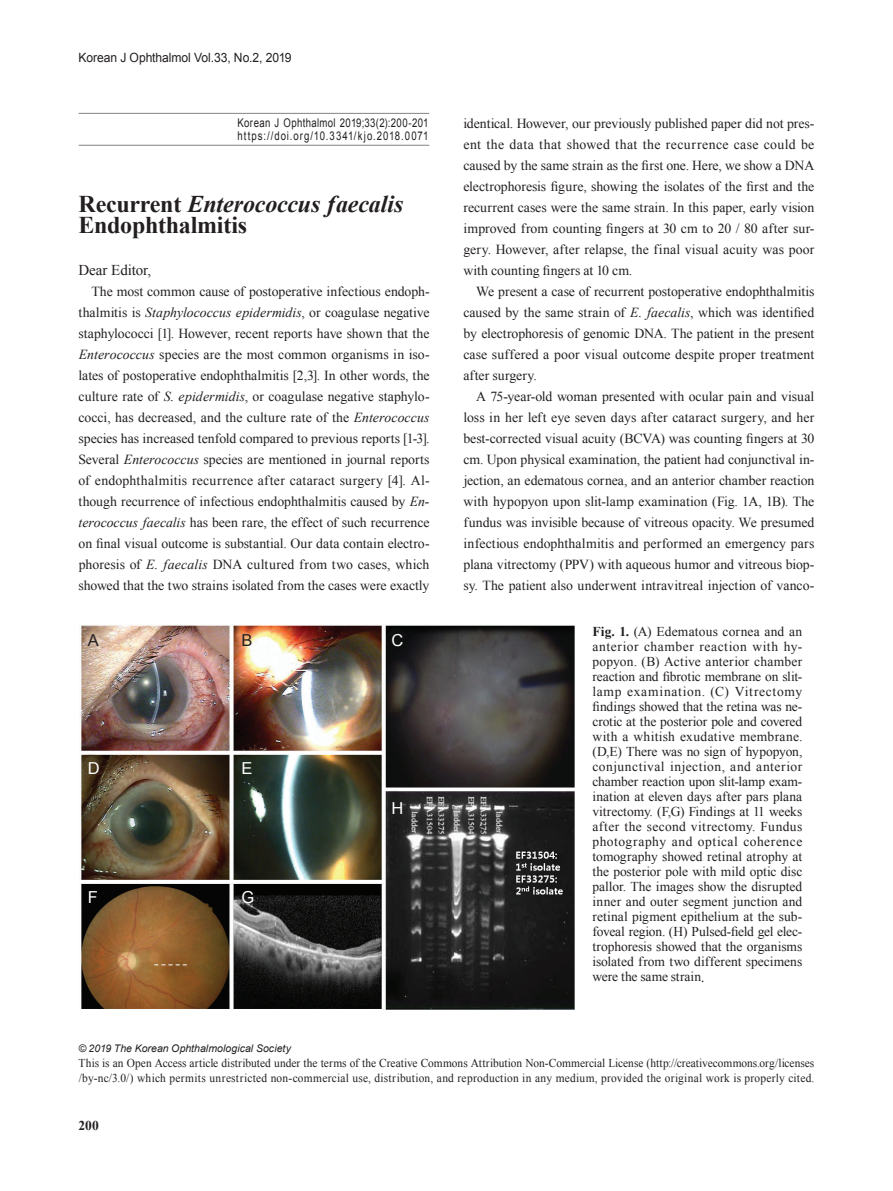
<style>
.page{position:relative;width:893px;height:1191px;background:#fff}
.page>*{position:absolute;margin:0;border:0;box-sizing:border-box;transform-origin:0 0}
.t1{font:700 24px/21px "Times New Roman";letter-spacing:-.01em;color:#231f20}
.t2{font:16.5px "Arial";color:#fff}
.t3{font:16.5px "Arial";color:#231f20}
.t4{font:15px "Times New Roman";letter-spacing:-.005em;color:#231f20}
.t5{font:13.8px/21px "Times New Roman";letter-spacing:.005em;color:#231f20;text-align:justify}
.t6{font:13.5px/15px "Times New Roman";color:#231f20;text-align:justify}
.t7{font:700 13.5px "Times New Roman";color:#231f20}
.t8{font:12.75px "Arial";letter-spacing:-.005em;color:#231f20;scale:.95 1}
.t9{font:12px/14.2px "Times New Roman";letter-spacing:.015em;color:#231f20;scale:.95 1}
.t10{font:12px/13.5px "Arial";letter-spacing:.045em;color:#231f20;scale:.8 1}
.t11{font:italic 10.5px "Arial";letter-spacing:.005em;color:#231f20}
.s1{font-style:italic}
.s2{font-weight:700}
.s3{font-family:"Adobe Myungjo Std";font-weight:500}
</style>
<div class="page">
<hr style="left:79px;top:145px;width:350px;height:1px;background:#808285">
<hr style="left:79px;top:113px;width:350px;height:1px;background:#808285">
<img style="left:81px;top:625px;width:494px;height:384px">
<p class="t8" style="left:79px;top:49px;width:226px">Korean J Ophthalmol Vol.33, No.2, 2019</p>
<p class="t10" style="left:238px;top:116px;width:240px">Korean J Ophthalmol 2019;33(2):200-201 https://doi.org/10.3341/kjo.2018.0071</p>
<h1 class="t1" style="left:79px;top:192px;width:327px">Recurrent <span class="s1">Enterococcus faecalis<br></span>Endophthalmitis</h1>
<p class="t4" style="left:79px;top:259px;width:74px">Dear Editor,</p>
<p class="t5" style="left:78px;top:280px;width:353px;text-indent:13px">The most common cause of postoperative infectious endoph&shy;thalmitis is <span class="s1">Staphylococcus epidermidis</span>, or coagulase negative staphylococci [1]. However, recent reports have shown that the <span class="s1">Enterococcus</span> species are the most common organisms in iso&shy;lates of postoperative endophthalmitis [2,3]. In other words, the culture rate of <span class="s1">S. epidermidis</span>, or coagulase negative staphylo&shy;cocci, has decreased, and the culture rate of the <span class="s1">Enterococcus </span>species has increased tenfold compared to previous reports [1-3].<br>Several <span class="s1">Enterococcus</span> species are mentioned in journal reports of endophthalmitis recurrence after cataract surgery [4]. Al&shy;though recurrence of infectious endophthalmitis caused by <span class="s1">En&shy;terococcus faecalis</span> has been rare, the effect of such recurrence on final visual outcome is substantial. Our data contain electro&shy;phoresis of <span class="s1">E. faecalis</span> DNA cultured from two cases, which showed that the two strains isolated from the cases were exactly</p>
<p class="t3" style="left:88px;top:629px;width:13px">a</p>
<p class="t3" style="left:241px;top:629px;width:13px">b</p>
<p class="t2" style="left:391px;top:629px;width:13px">c</p>
<p class="t2" style="left:88px;top:757px;width:13px">d</p>
<p class="t2" style="left:241px;top:757px;width:13px">e</p>
<p class="t2" style="left:88px;top:886px;width:12px">f</p>
<p class="t2" style="left:241px;top:886px;width:14px">g</p>
<p class="t2" style="left:391px;top:797px;width:13px">h</p>
<p class="t5" style="left:463px;top:112px;width:352px">identical. However, our previously published paper did not pres&shy;ent the data that showed that the recurrence case could be caused by the same strain as the first one. Here, we show a DNA electrophoresis figure, showing the isolates of the first and the recurrent cases were the same strain. In this paper, early vision improved from counting fingers at 30 cm to 20 / 80 after sur&shy;gery. However, after relapse, the final visual acuity was poor with counting fingers at 10 cm.</p>
<p class="t5" style="left:463px;top:280px;width:352px;text-indent:13px">We present a case of recurrent postoperative endophthalmitis caused by the same strain of <span class="s1">E. faecalis</span>, which was identified by electrophoresis of genomic DNA. The patient in the present case suffered a poor visual outcome despite proper treatment after surgery.</p>
<p class="t5" style="left:463px;top:385px;width:353px;text-indent:13px">A 75-year-old woman presented with ocular pain and visual loss in her left eye seven days after cataract surgery, and her best-corrected visual acuity (BCVA) was counting fingers at 30 cm. Upon physical examination, the patient had conjunctival in&shy;jection, an edematous cornea, and an anterior chamber reaction with hypopyon upon slit-lamp examination (Fig. 1A, 1B). The fundus was invisible because of vitreous opacity. We presumed infectious endophthalmitis and performed an emergency pars plana vitrectomy (PPV) with aqueous humor and vitreous biop&shy;sy. The patient also underwent intravitreal injection of vanco-</p>
<p class="t6" style="left:592px;top:624px;width:212px"><span class="s2">Fig. 1.</span> (A) Edematous cornea and an anterior chamber reaction with hy&shy;popyon. (B) Active anterior chamber reaction and fibrotic membrane on slit&shy;lamp examination. (C) Vitrectomy findings showed that the retina was ne&shy;crotic at the posterior pole and covered with a whitish exudative membrane. (D,E) There was no sign of hypopyon, conjunctival injection, and anterior chamber reaction upon slit-lamp exam&shy;ination at eleven days after pars plana vitrectomy. (F,G) Findings at 11 weeks after the second vitrectomy. Fundus photography and optical coherence tomography showed retinal atrophy at the posterior pole with mild optic disc pallor. The images show the disrupted inner and outer segment junction and retinal pigment epithelium at the sub&shy;foveal region. (H) Pulsed-field gel elec&shy;trophoresis showed that the organisms isolated from two different specimens were the same strain<span class="s3">.</span></p>
<p class="t11" style="left:79px;top:1041px;width:214px">© 2019 The Korean Ophthalmological Society</p>
<p class="t9" style="left:79px;top:1056px;width:776px">This is an Open Access article distributed under the terms of the Creative Commons Attribution Non-Commercial License (http://creativecommons.org/licenses /by-nc/3.0/) which permits unrestricted non-commercial use, distribution, and reproduction in any medium, provided the original work is properly cited.</p>
<p class="t7" style="left:79px;top:1116px;width:22px">200</p>
</div>
